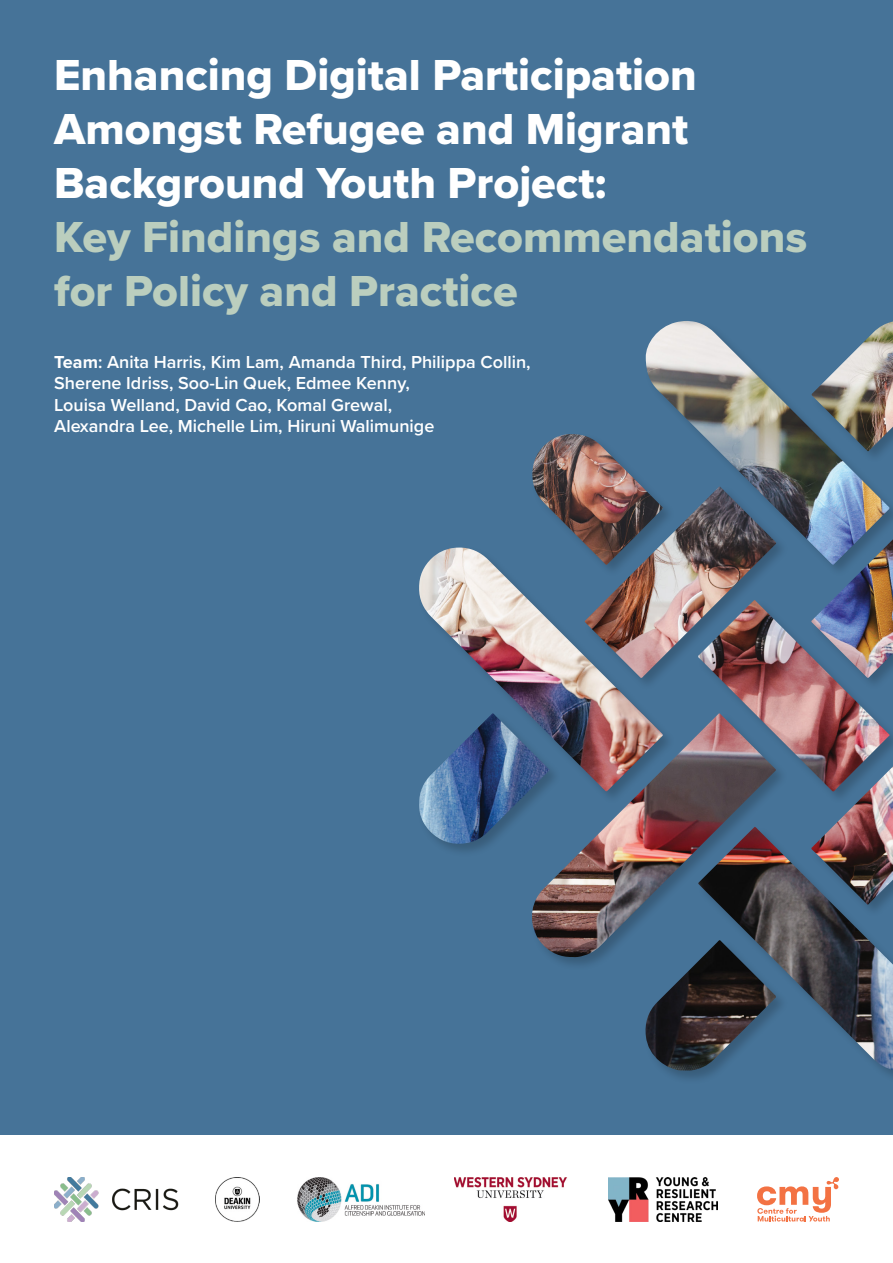
<style>
.page{position:relative;width:893px;height:1263px;background:#467398}
.page>*{position:absolute;margin:0;border:0;box-sizing:border-box;transform-origin:0 0}
.t1{font:45px/54px "Proxima Nova Extrabld";color:#fff}
.t2{font:45px/54px "Proxima Nova Extrabld";color:#bbcebe}
.t3{font:600 18px/21.6px "Proxima Nova";color:#fff}
.s1{font-weight:700}
</style>
<div class="page">
<div style="left:0;top:1135px;width:893px;height:128px;background:#fff"></div>
<img style="left:609px;top:1177px;width:108px;height:44px">
<img style="left:54px;top:1177px;width:124px;height:44px">
<img style="left:454px;top:1177px;width:113px;height:44px">
<img style="left:215px;top:1177px;width:45px;height:44px">
<div style="left:417px;top:319px;width:476px;height:765px;background:#000;opacity:.2"></div>
<img style="left:419px;top:321px;width:474px;height:636px">
<svg style="left:757px;top:1177px;width:82px;height:44px"></svg>
<img style="left:297px;top:1177px;width:128px;height:44px">
<h1 class="t1" style="left:54px;top:47px;width:644px">Enhancing Digital Participation<br>Amongst Refugee and Migrant<br>Background Youth Project:</h1>
<h1 class="t2" style="left:54px;top:209px;width:755px">Key Findings and Recommendations for Policy and Practice</h1>
<p class="t3" style="left:54px;top:350px;width:478px"><span class="s1">Team</span>: Anita Harris, Kim Lam, Amanda Third, Philippa Collin, Sherene Idriss, Soo-Lin Quek, Edmee Kenny,<br>Louisa Welland, David Cao, Komal Grewal,<br>Alexandra Lee, Michelle Lim, Hiruni Walimunige</p>
</div>
